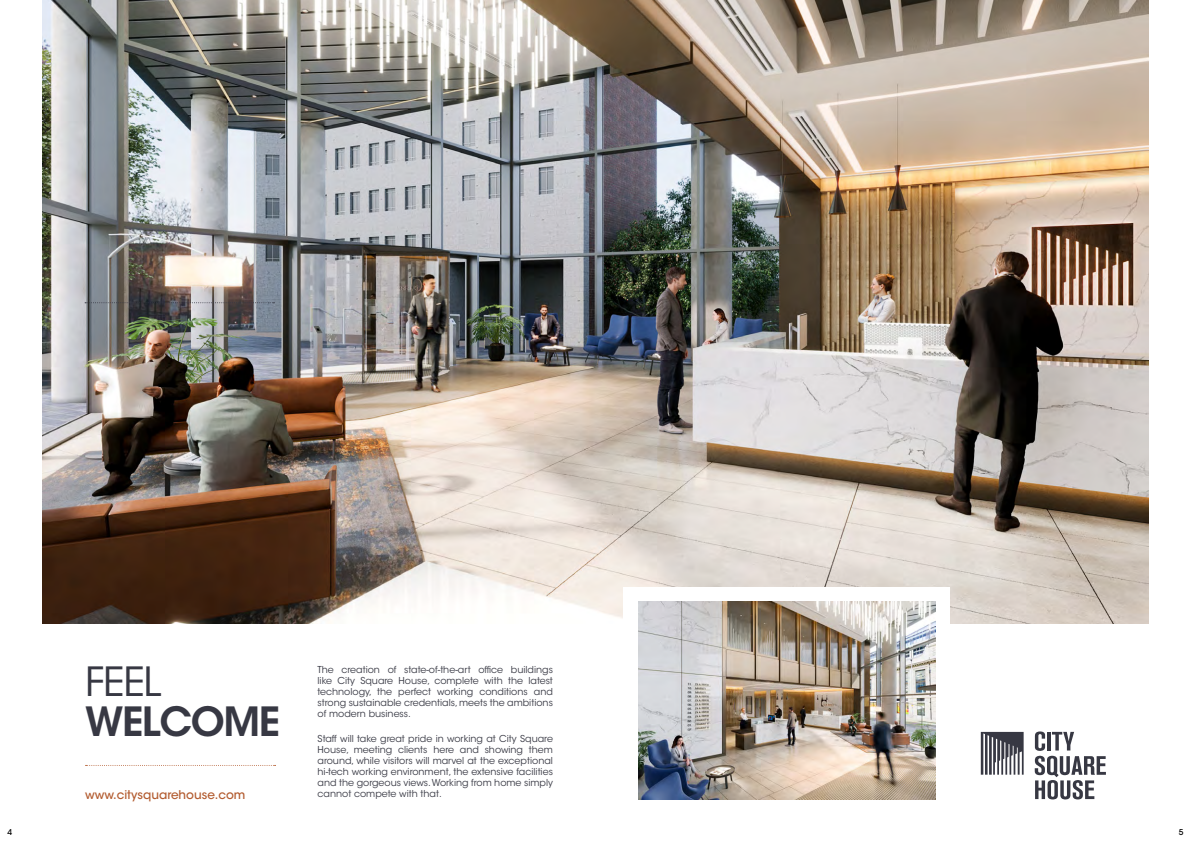
<style>
.page{position:relative;width:1191px;height:842px;background:#fff}
.page>*{position:absolute;margin:0;border:0;box-sizing:border-box;transform-origin:0 0}
.t1{font:600 40px "ITC Avant Garde Std";letter-spacing:-.035em;color:#373843}
.t2{font:40px "ITC Avant Garde Std";color:#373843}
.t3{font:500 12px "ITC Avant Garde Std";color:#b35c30}
.t4{font:9.5px/11px "ITC Avant Garde Std";color:#373843;text-align:justify}
.t5{font:500 8px "ITC Avant Garde Std";color:#000}
</style>
<div class="page">
<img style="left:43px;top:0;width:1105px;height:624px">
<svg style="left:980px;top:732px;width:43px;height:43px"></svg>
<svg style="left:1034px;top:731px;width:72px;height:68px"></svg>
<svg style="left:85px;top:302px;width:189px;height:1px"></svg>
<div style="left:624px;top:587px;width:326px;height:212px;background:#fff"></div>
<img style="left:638px;top:601px;width:297px;height:198px">
<svg style="left:86px;top:765px;width:189px;height:1px"></svg>
<p class="t4" style="left:317px;top:664px;width:237px">The creation of state-of-the-art office buildings like City Square House, complete with the latest technology, the perfect working conditions and strong sustainable credentials, meets the ambitions of modern business.</p>
<p class="t4" style="left:317px;top:734px;width:237px">Staff will take great pride in working at City Square House, meeting clients here and showing them around, while visitors will marvel at the exceptional hi-tech working environment, the extensive facilities and the gorgeous views. Working from home simply</p>
<h1 class="t2" style="left:85px;top:657px;width:78px">FEEL</h1>
<h1 class="t1" style="left:85px;top:696px;width:197px">WELCOME</h1>
<p class="t3" style="left:85px;top:788px;width:162px">www.citysquarehouse.com</p>
<p class="t4" style="left:317px;top:789px;width:126px">cannot compete with that.</p>
<p class="t5" style="left:8px;top:827px;width:6px">4</p>
<p class="t5" style="left:1178px;top:827px;width:6px">5</p>
</div>
